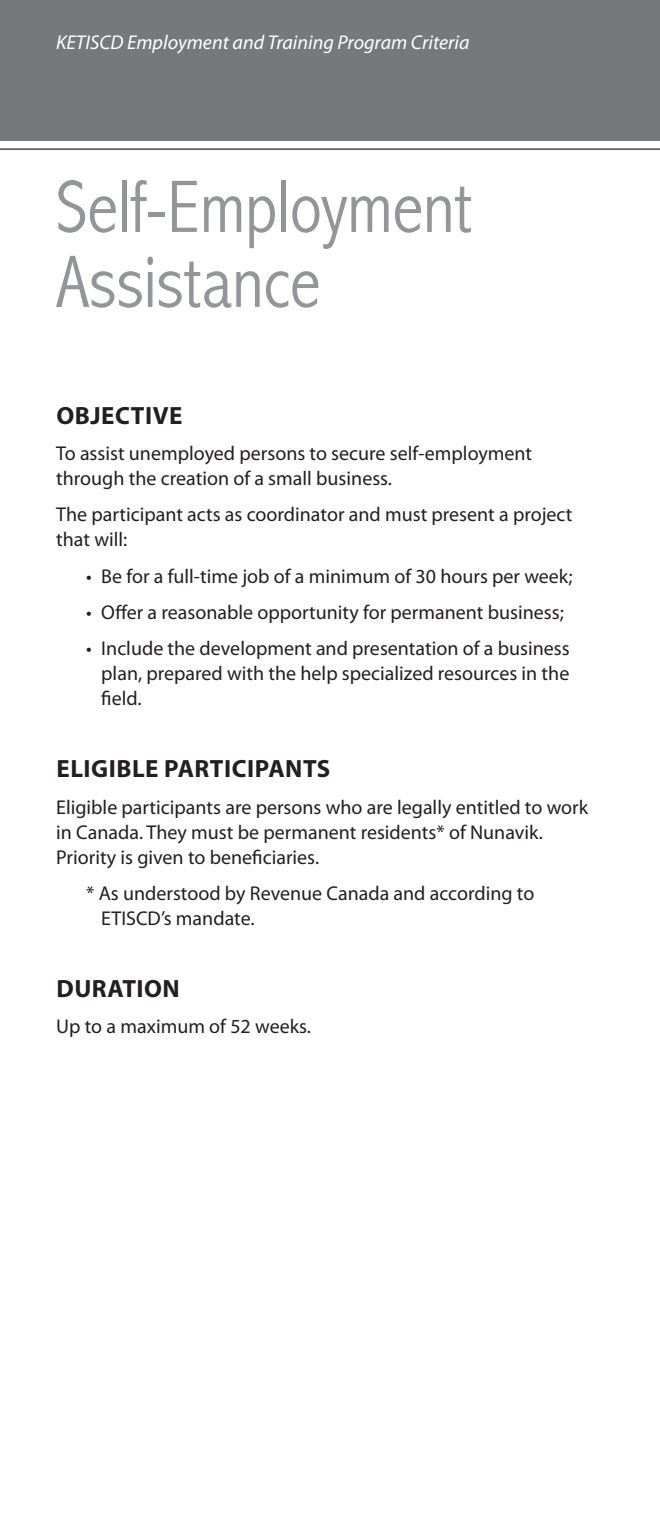
<style>
.page{position:relative;width:660px;height:1530px;background:#fff}
.page>*{position:absolute;margin:0;border:0;box-sizing:border-box;transform-origin:0 0}
._01-Title1{font:300 condensed 75px/75px "Abadi";color:#939598}
._01-Title2{font:700 25px "Myriad Pro";letter-spacing:.02em;color:#231f20}
._03-body{font:20px/25px "Myriad Pro";color:#231f20}
._03-bullet{font:20px/25px "Myriad Pro";color:#231f20;text-align:justify}
._00-tagtop{font:italic 20px "Myriad Pro";color:#fff}
</style>
<div class="page">
<div style="left:0;top:0;width:660px;height:141px;background:#76787b"></div>
<hr style="left:0;top:148px;width:660px;height:2px;background:#231f20">
<p class="_00-tagtop" style="left:56px;top:30px;width:415px">KETISCD Employment and Training Program Criteria</p>
<p class="_01-Title1" style="left:56px;top:169px;width:418px">Self-Employment<br>Assistance</p>
<p class="_01-Title2" style="left:56px;top:401px;width:127px">OBJECTIVE</p>
<p class="_03-body" style="left:56px;top:440px;width:477px">To assist unemployed persons to secure self-employment through the creation of a small business.</p>
<p class="_03-body" style="left:56px;top:502px;width:518px">The participant acts as coordinator and must present a project that will:</p>
<p class="_03-bullet" style="left:86px;top:563px;width:488px">• Be for a full-time job of a minimum of 30 hours per week;</p>
<p class="_03-bullet" style="left:86px;top:599px;width:479px">• Offer a reasonable opportunity for permanent business;</p>
<p class="_03-bullet" style="left:101px;top:635px;width:470px;text-indent:-15px">• Include the development and presentation of a business plan, prepared with the help specialized resources in the field.</p>
<p class="_01-Title2" style="left:56px;top:755px;width:275px">ELIGIBLE PARTICIPANTS</p>
<p class="_03-body" style="left:56px;top:794px;width:533px">Eligible participants are persons who are legally entitled to work in Canada. They must be permanent residents* of Nunavik.<br>Priority is given to beneficiaries.</p>
<p class="_03-bullet" style="left:101px;top:880px;width:435px;text-indent:-15px">* As understood by Revenue Canada and according to<br>ETISCD’s mandate.</p>
<p class="_01-Title2" style="left:56px;top:975px;width:125px">DURATION</p>
<p class="_03-body" style="left:56px;top:1014px;width:256px">Up to a maximum of 52 weeks.</p>
</div>
